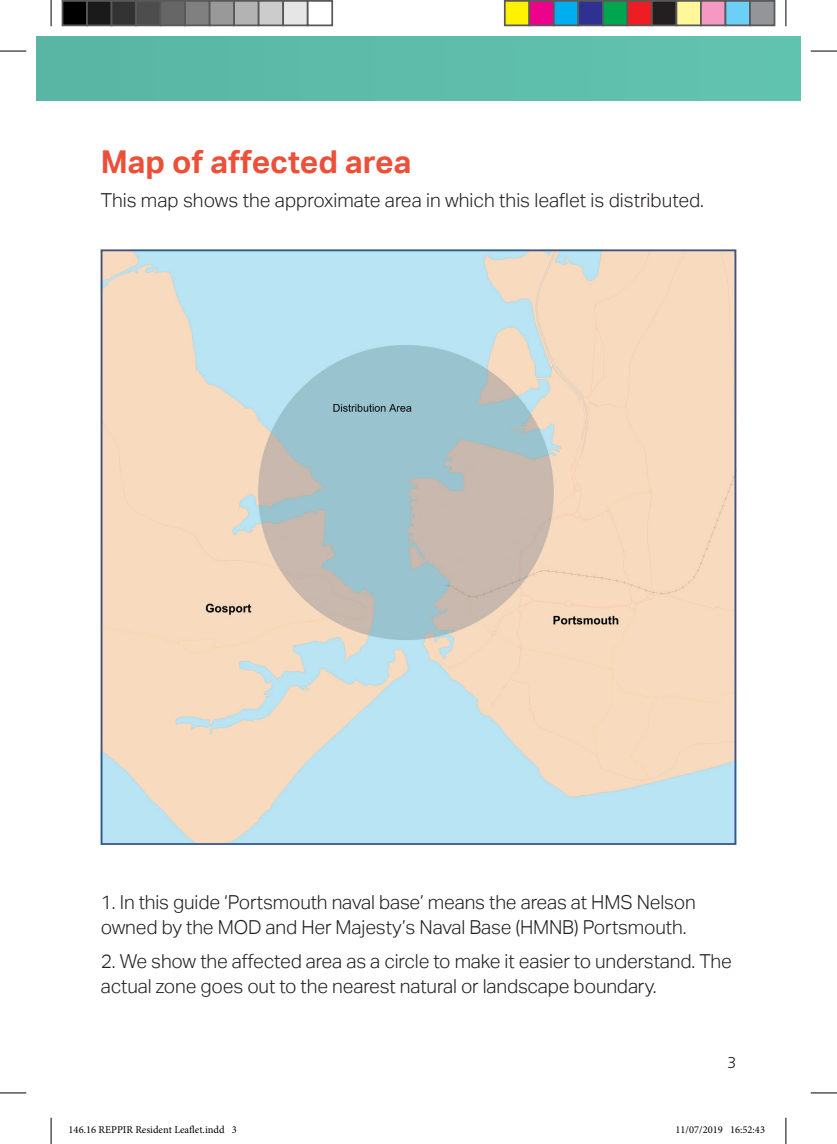
<style>
.page{position:relative;width:837px;height:1144px;background:#fff}
.page>*{position:absolute;margin:0;border:0;box-sizing:border-box;transform-origin:0 0}
._2__Sub_Header__13-1{font:700 31.5px "Aktiv Grotesk";color:#ed4f38}
._3__Body{font:300 19.25px/24.5px "Aktiv Grotesk";letter-spacing:-.01em;color:#231f20}
.t1{font:300 15.75px "Frutiger";color:#231f20}
.t2{font:10.5px "Minion Pro";color:#000}
</style>
<div class="page">
<div style="left:36px;top:36px;width:764px;height:65px;background:#5dbdaa"></div>
<img style="left:104px;top:252px;width:629px;height:590px">
<svg style="left:0;top:51px;width:26px;height:1px"></svg>
<svg style="left:810px;top:51px;width:26px;height:1px"></svg>
<svg style="left:0;top:1092px;width:26px;height:1px"></svg>
<svg style="left:810px;top:1092px;width:26px;height:1px"></svg>
<svg style="left:51px;top:0;width:1px;height:26px"></svg>
<svg style="left:51px;top:1118px;width:1px;height:26px"></svg>
<svg style="left:785px;top:0;width:1px;height:26px"></svg>
<svg style="left:785px;top:1118px;width:1px;height:26px"></svg>
<div style="left:62px;top:1px;width:25px;height:24px;background:#000"></div>
<div style="left:62px;top:0;width:26px;height:26px;border:2px solid #595959"></div>
<div style="left:87px;top:1px;width:24px;height:24px;background:#1a1a1a"></div>
<div style="left:86px;top:0;width:26px;height:26px;border:2px solid #595959"></div>
<div style="left:111px;top:1px;width:25px;height:24px;background:#333"></div>
<div style="left:111px;top:0;width:26px;height:26px;border:2px solid #595959"></div>
<div style="left:136px;top:1px;width:24px;height:24px;background:#4d4d4d"></div>
<div style="left:135px;top:0;width:26px;height:26px;border:2px solid #595959"></div>
<div style="left:160px;top:1px;width:25px;height:24px;background:#666"></div>
<div style="left:160px;top:0;width:26px;height:26px;border:2px solid #595959"></div>
<div style="left:185px;top:1px;width:24px;height:24px;background:#808080"></div>
<div style="left:184px;top:0;width:26px;height:26px;border:2px solid #595959"></div>
<div style="left:209px;top:1px;width:25px;height:24px;background:#999"></div>
<div style="left:209px;top:0;width:26px;height:26px;border:2px solid #595959"></div>
<div style="left:234px;top:1px;width:24px;height:24px;background:#b3b3b3"></div>
<div style="left:233px;top:0;width:26px;height:26px;border:2px solid #595959"></div>
<div style="left:258px;top:1px;width:25px;height:24px;background:#ccc"></div>
<div style="left:258px;top:0;width:26px;height:26px;border:2px solid #595959"></div>
<div style="left:283px;top:1px;width:24px;height:24px;background:#e6e6e6"></div>
<div style="left:282px;top:0;width:26px;height:26px;border:2px solid #595959"></div>
<div style="left:307px;top:0;width:26px;height:26px;border:2px solid #595959"></div>
<div style="left:504px;top:1px;width:25px;height:24px;background:#fff101"></div>
<div style="left:503px;top:0;width:27px;height:26px;border:2px solid #595959"></div>
<div style="left:529px;top:1px;width:24px;height:24px;background:#ed028c"></div>
<div style="left:528px;top:0;width:26px;height:26px;border:2px solid #595959"></div>
<div style="left:553px;top:1px;width:25px;height:24px;background:#00aeef"></div>
<div style="left:552px;top:0;width:27px;height:26px;border:2px solid #595959"></div>
<div style="left:578px;top:1px;width:24px;height:24px;background:#2e3092"></div>
<div style="left:577px;top:0;width:26px;height:26px;border:2px solid #595959"></div>
<div style="left:602px;top:1px;width:25px;height:24px;background:#00a54f"></div>
<div style="left:601px;top:0;width:27px;height:26px;border:2px solid #595959"></div>
<div style="left:627px;top:1px;width:24px;height:24px;background:#ee1d23"></div>
<div style="left:626px;top:0;width:26px;height:26px;border:2px solid #595959"></div>
<div style="left:651px;top:1px;width:25px;height:24px;background:#231f20"></div>
<div style="left:650px;top:0;width:27px;height:26px;border:2px solid #595959"></div>
<div style="left:676px;top:1px;width:24px;height:24px;background:#fff79a"></div>
<div style="left:675px;top:0;width:26px;height:26px;border:2px solid #595959"></div>
<div style="left:700px;top:1px;width:25px;height:24px;background:#f499c2"></div>
<div style="left:699px;top:0;width:27px;height:26px;border:2px solid #595959"></div>
<div style="left:725px;top:1px;width:24px;height:24px;background:#6bcff6"></div>
<div style="left:724px;top:0;width:26px;height:26px;border:2px solid #595959"></div>
<div style="left:749px;top:1px;width:25px;height:24px;background:#939598"></div>
<div style="left:748px;top:0;width:27px;height:26px;border:2px solid #595959"></div>
<p class="_2__Sub_Header__13-1" style="left:101px;top:143px;width:312px">Map of affected area</p>
<p class="_3__Body" style="left:101px;top:188px;width:604px">This map shows the approximate area in which this leaflet is distributed.</p>
<p class="_3__Body" style="left:101px;top:890px;width:596px">1. In this guide ‘Portsmouth naval base’ means the areas at HMS Nelson owned by the MOD and Her Majesty’s Naval Base (HMNB) Portsmouth.</p>
<p class="_3__Body" style="left:101px;top:949px;width:632px">2. We show the affected area as a circle to make it easier to understand. The actual zone goes out to the nearest natural or landscape boundary.</p>
<p class="t1" style="left:727px;top:1054px;width:10px">3</p>
<p class="t2" style="left:69px;top:1123px;width:170px">146.16 REPPIR Resident Leaflet.indd 3</p>
<p class="t2" style="left:675px;top:1123px;width:91px">11/07/2019 16:52:43</p>
</div>
